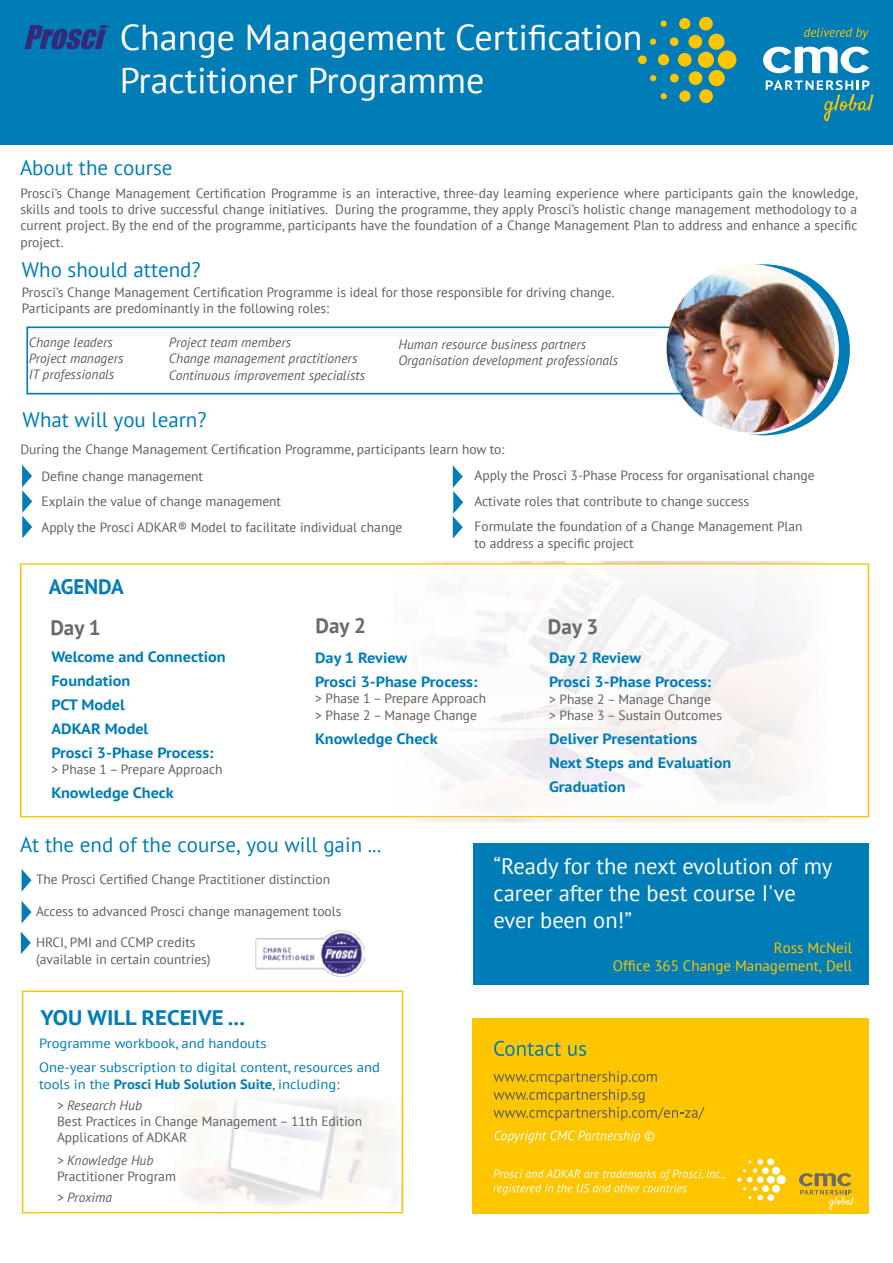
<style>
.page{position:relative;width:893px;height:1263px;background:#fff}
.page>*{position:absolute;margin:0;border:0;box-sizing:border-box;transform-origin:0 0}
.t1{font:36px/43.2px "PT Sans";color:#fff}
.t2{font:22.5px/27px "PT Sans";color:#fff}
.t3{font:21px "PT Sans";color:#007cb6}
.t4{font:700 21px "PT Sans";color:#007cb6;scale:1.08 1}
.t5{font:700 21px "PT Sans";color:#6d6968}
.t6{font:700 21px "PT Sans";color:#007cb6}
.t7{font:700 15px/24px "PT Sans";color:#007cb6;scale:1.08 1}
.t8{font:15px/18px "PT Sans";color:#fdc600;text-align:right}
.t9{font:13.5px/16.2px "PT Sans";color:#5f5e5e}
.t10{font:italic 13.5px/16.2px "PT Sans";color:#5f5e5e}
.t11{font:13.5px/24px "PT Sans";color:#007cb6;scale:1.08 1}
.t12{font:700 13.5px/21px "PT Sans";color:#007cb6;scale:1.08 1}
.t13{font:italic 13.5px "PT Sans";color:#616160}
.s1{font-weight:400}
.s2{font-weight:400;font-style:italic;color:#5f5e5e}
</style>
<div class="page">
<div style="left:474px;top:843px;width:395px;height:141px;background:#007cb6"></div>
<div style="left:0;top:0;width:893px;height:145px;background:#007cb6"></div>
<svg style="left:20px;top:563px;width:849px;height:254px"></svg>
<img style="left:255px;top:930px;width:109px;height:47px">
<svg style="left:22px;top:869px;width:10px;height:22px"></svg>
<svg style="left:21px;top:932px;width:10px;height:22px"></svg>
<svg style="left:22px;top:901px;width:10px;height:22px"></svg>
<svg style="left:22px;top:465px;width:10px;height:73px"></svg>
<svg style="left:453px;top:465px;width:10px;height:74px"></svg>
<svg style="left:24px;top:25px;width:86px;height:24px"></svg>
<svg style="left:763px;top:47px;width:106px;height:26px"></svg>
<div style="left:638px;top:55px;width:9px;height:9px;background:#fdc600;border-radius:50%"></div>
<div style="left:658px;top:54px;width:11px;height:11px;background:#fdc600;border-radius:50%"></div>
<div style="left:678px;top:53px;width:14px;height:14px;background:#fdc600;border-radius:50%"></div>
<div style="left:698px;top:52px;width:16px;height:16px;background:#fdc600;border-radius:50%"></div>
<div style="left:718px;top:50px;width:18px;height:19px;background:#fdc600;border-radius:50%"></div>
<svg style="left:650px;top:39px;width:6px;height:6px"></svg>
<div style="left:670px;top:37px;width:8px;height:9px;background:#fdc600;border-radius:50%"></div>
<div style="left:688px;top:35px;width:14px;height:14px;background:#fdc600;border-radius:50%"></div>
<div style="left:708px;top:34px;width:17px;height:16px;background:#fdc600;border-radius:50%"></div>
<div style="left:660px;top:21px;width:7px;height:6px;background:#fdc600;border-radius:50%"></div>
<div style="left:679px;top:18px;width:11px;height:11px;background:#fdc600;border-radius:50%"></div>
<div style="left:699px;top:17px;width:14px;height:14px;background:#fdc600;border-radius:50%"></div>
<svg style="left:661px;top:93px;width:6px;height:6px"></svg>
<div style="left:679px;top:91px;width:11px;height:11px;background:#fdc600;border-radius:50%"></div>
<div style="left:699px;top:89px;width:14px;height:14px;background:#fdc600;border-radius:50%"></div>
<svg style="left:650px;top:75px;width:6px;height:6px"></svg>
<div style="left:670px;top:74px;width:9px;height:8px;background:#fdc600;border-radius:50%"></div>
<div style="left:689px;top:71px;width:13px;height:14px;background:#fdc600;border-radius:50%"></div>
<div style="left:709px;top:70px;width:16px;height:16px;background:#fdc600;border-radius:50%"></div>
<svg style="left:766px;top:80px;width:107px;height:41px"></svg>
<svg style="left:804px;top:28px;width:65px;height:12px"></svg>
<div style="left:22px;top:990px;width:381px;height:223px;border:2px solid #fdc602"></div>
<div style="left:26px;top:326px;width:675px;height:68px;border:2px solid #037cb7"></div>
<svg style="left:678px;top:264px;width:172px;height:171px;fill:#007cb6"></svg>
<img style="left:667px;top:264px;width:168px;height:168px;border-radius:84px">
<div style="left:472px;top:1018px;width:397px;height:196px;background:#fdc600"></div>
<svg style="left:494px;top:1041px;width:67px;height:15px"></svg>
<svg style="left:568px;top:1045px;width:18px;height:11px"></svg>
<svg style="left:493px;top:1071px;width:211px;height:50px"></svg>
<svg style="left:495px;top:1131px;width:160px;height:12px"></svg>
<svg style="left:493px;top:1169px;width:232px;height:26px"></svg>
<div style="left:767px;top:1176px;width:8px;height:8px;background:#fff;border-radius:50%"></div>
<div style="left:777px;top:1175px;width:9px;height:9px;background:#fff;border-radius:50%"></div>
<div style="left:762px;top:1167px;width:7px;height:7px;background:#fff;border-radius:50%"></div>
<div style="left:772px;top:1167px;width:8px;height:8px;background:#fff;border-radius:50%"></div>
<div style="left:767px;top:1158px;width:7px;height:7px;background:#fff;border-radius:50%"></div>
<div style="left:767px;top:1194px;width:7px;height:7px;background:#fff;border-radius:50%"></div>
<svg style="left:737px;top:1159px;width:26px;height:41px"></svg>
<div style="left:762px;top:1185px;width:7px;height:7px;background:#fff;border-radius:50%"></div>
<div style="left:772px;top:1185px;width:8px;height:8px;background:#fff;border-radius:50%"></div>
<svg style="left:799px;top:1173px;width:54px;height:37px"></svg>
<h1 class="t1" style="left:120px;top:15px;width:524px">Change Management Certification<br>Practitioner Programme</h1>
<h3 class="t3" style="left:20px;top:154px;width:154px">About the course</h3>
<p class="t9" style="left:20px;top:185px;width:839px;text-align:justify">Prosci’s Change Management Certification Programme is an interactive, three-day learning experience where participants gain the knowledge, skills and tools to drive successful change initiatives. During the programme, they apply Prosci’s holistic change management methodology to a current project. By the end of the programme, participants have the foundation of a Change Management Plan to address and enhance a specific project.</p>
<h3 class="t3" style="left:22px;top:256px;width:180px">Who should attend?</h3>
<p class="t9" style="left:22px;top:284px;width:594px">Prosci’s Change Management Certification Programme is ideal for those responsible for driving change.<br>Participants are predominantly in the following roles:</p>
<p class="t10" style="left:29px;top:334px;width:96px">Change leaders<br>Project managers<br>IT professionals</p>
<p class="t10" style="left:169px;top:334px;width:198px">Project team members<br>Change management practitioners<br>Continuous improvement specialists</p>
<p class="t10" style="left:398px;top:336px;width:221px">Human resource business partners<br>Organisation development professionals</p>
<h3 class="t3" style="left:23px;top:406px;width:185px">What will you learn?</h3>
<p class="t9" style="left:41px;top:435px;width:464px;line-height:27.2px;text-indent:-21px">During the Change Management Certification Programme, participants learn how to:<br>Define change management</p>
<p class="t9" style="left:41px;top:488px;width:363px;line-height:25.5px">Explain the value of change management<br>Apply the Prosci ADKAR® Model to facilitate individual change</p>
<p class="t9" style="left:474px;top:462px;width:342px;line-height:25.5px">Apply the Prosci 3-Phase Process for organisational change<br>Activate roles that contribute to change success<br>Formulate the foundation of a Change Management Plan</p>
<p class="t9" style="left:474px;top:534px;width:161px">to address a specific project</p>
<h3 class="t6" style="left:49px;top:573px;width:77px">AGENDA</h3>
<h3 class="t5" style="left:50px;top:613px;width:52px">Day 1</h3>
<h3 class="t5" style="left:315px;top:612px;width:52px">Day 2</h3>
<h3 class="t5" style="left:548px;top:613px;width:52px">Day 3</h3>
<p class="t7" style="left:51px;top:644px;width:163px">Welcome and Connection<br>Foundation<br>PCT Model<br>ADKAR Model<br>Prosci 3-Phase Process:</p>
<p class="t9" style="left:51px;top:761px;width:173px">&gt; Phase 1 – Prepare Approach</p>
<p class="t7" style="left:51px;top:780px;width:115px">Knowledge Check</p>
<p class="t7" style="left:315px;top:646px;width:152px">Day 1 Review<br>Prosci 3-Phase Process:</p>
<p class="t9" style="left:315px;top:690px;width:173px">&gt; Phase 1 – Prepare Approach &gt; Phase 2 – Manage Change</p>
<p class="t7" style="left:315px;top:726px;width:115px">Knowledge Check</p>
<p class="t7" style="left:549px;top:646px;width:152px">Day 2 Review<br>Prosci 3-Phase Process:</p>
<p class="t9" style="left:549px;top:690px;width:174px">&gt; Phase 2 – Manage Change<br>&gt; Phase 3 – Sustain Outcomes</p>
<p class="t7" style="left:549px;top:726px;width:170px">Deliver Presentations<br>Next Steps and Evaluation<br>Graduation</p>
<h3 class="t3" style="left:20px;top:831px;width:363px">At the end of the course, you will gain ...</h3>
<p class="t9" style="left:36px;top:871px;width:295px">The Prosci Certified Change Practitioner distinction</p>
<p class="t9" style="left:36px;top:903px;width:307px">Access to advanced Prosci change management tools</p>
<p class="t9" style="left:36px;top:934px;width:176px">HRCI, PMI and CCMP credits (available in certain countries)</p>
<h3 class="t4" style="left:40px;top:1004px;width:191px">YOU WILL RECEIVE ...</h3>
<p class="t11" style="left:39px;top:1031px;width:317px">Programme workbook, and handouts<br>One-year subscription to digital content, resources and</p>
<p class="t12" style="left:57px;top:1073px;width:263px;text-indent:-18px"><span class="s1">tools in the</span> Prosci Hub Solution Suite<span class="s1">, including: </span><span class="s2">&gt; Research Hub</span></p>
<p class="t9" style="left:57px;top:1113px;width:307px">Best Practices in Change Management – 11th Edition<br>Applications of ADKAR</p>
<p class="t13" style="left:57px;top:1151px;width:98px">&gt; Knowledge Hub</p>
<p class="t9" style="left:57px;top:1167px;width:120px">Practitioner Program</p>
<p class="t10" style="left:57px;top:1189px;width:56px">&gt; Proxima</p>
<h2 class="t2" style="left:494px;top:852px;width:340px">“Ready for the next evolution of my career after the best course I've ever been on!”</h2>
<p class="t8" style="left:613px;top:938px;width:241px">Ross McNeil<br>Office 365 Change Management, Dell</p>
</div>
